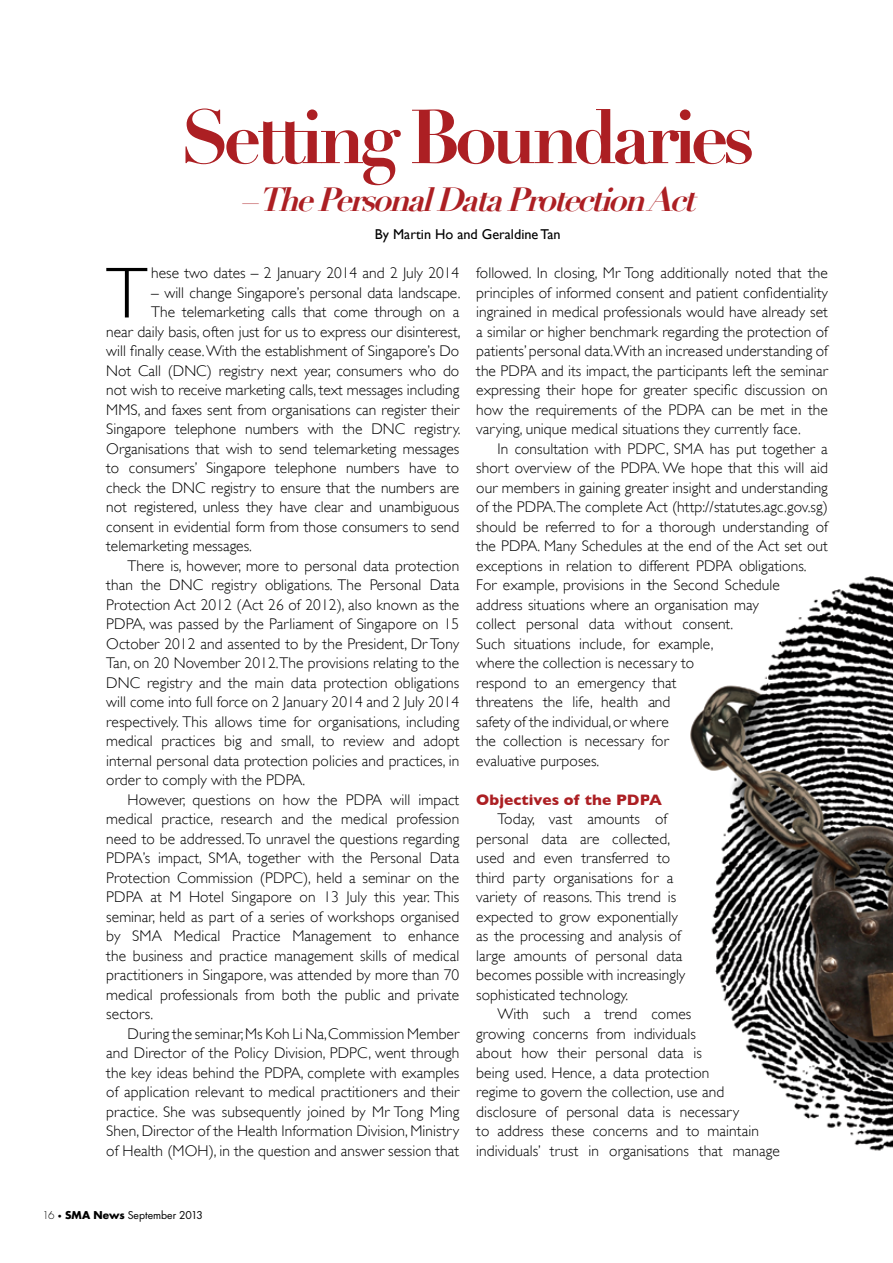
<style>
.page{position:relative;width:893px;height:1263px;background:#fff}
.page>*{position:absolute;margin:0;border:0;box-sizing:border-box;transform-origin:0 0}
.t1{font:75px "Didot LH Bold Os F";letter-spacing:-.075em;color:#ac1f23}
.t2{font:300 72.6px "Gill Sans";color:#000}
.t3{font:italic 33px "Didot LH Bold Os F";color:#ac1f23}
.t4{font:300 15.45px/19.5px "Gill Sans";letter-spacing:.005em;color:#000}
.t5{font:700 15.45px "Gill Sans";letter-spacing:.005em;color:#ac1f23}
.t6{font:14.25px "Gill Sans";color:#000}
.t7{font:10.5px "Futura";color:#000}
.s1{font-weight:300}
.s2{font-weight:300;font-size:7.5px}
.s3{font-weight:700}
</style>
<div class="page">
<img style="left:690px;top:576px;width:203px;height:575px">
<h1 class="t1" style="left:181px;top:90px;width:575px">Setting Boundaries</h1>
<h3 class="t3" style="left:240px;top:179px;width:467px">–ThePersonalDataProtectionAct</h3>
<p class="t6" style="left:375px;top:226px;width:187px">By Martin Ho and Geraldine Tan</p>
<h2 class="t2" style="left:106px;top:252px;width:43px">T</h2>
<p class="t4" style="left:151px;top:264px;width:309px">hese two dates – 2 January 2014 and 2 July 2014</p>
<p class="t4" style="left:151px;top:283px;width:311px">– will change Singapore’s personal data landscape.</p>
<p class="t4" style="left:151px;top:303px;width:309px">The telemarketing calls that come through on a</p>
<p class="t4" style="left:106px;top:322px;width:356px">near daily basis, often just for us to express our disinterest,</p>
<p class="t4" style="left:106px;top:342px;width:354px">will finally cease. With the establishment of Singapore’s Do</p>
<p class="t4" style="left:106px;top:361px;width:354px">Not Call (DNC) registry next year, consumers who do</p>
<p class="t4" style="left:106px;top:381px;width:354px">not wish to receive marketing calls, text messages including</p>
<p class="t4" style="left:106px;top:400px;width:354px">MMS, and faxes sent from organisations can register their</p>
<p class="t4" style="left:106px;top:420px;width:356px">Singapore telephone numbers with the DNC registry.</p>
<p class="t4" style="left:106px;top:439px;width:354px">Organisations that wish to send telemarketing messages</p>
<p class="t4" style="left:106px;top:459px;width:354px">to consumers’ Singapore telephone numbers have to</p>
<p class="t4" style="left:106px;top:478px;width:354px">check the DNC registry to ensure that the numbers are</p>
<p class="t4" style="left:106px;top:497px;width:354px">not registered, unless they have clear and unambiguous</p>
<p class="t4" style="left:106px;top:517px;width:354px">consent in evidential form from those consumers to send</p>
<p class="t4" style="left:106px;top:536px;width:147px">telemarketing messages.</p>
<p class="t4" style="left:128px;top:556px;width:333px">There is, however, more to personal data protection</p>
<p class="t4" style="left:106px;top:575px;width:354px">than the DNC registry obligations. The Personal Data</p>
<p class="t4" style="left:106px;top:595px;width:354px">Protection Act 2012 (Act 26 of 2012), also known as the</p>
<p class="t4" style="left:106px;top:614px;width:354px">PDPA, was passed by the Parliament of Singapore on 15</p>
<p class="t4" style="left:106px;top:634px;width:354px">October 2012 and assented to by the President, Dr Tony</p>
<p class="t4" style="left:106px;top:653px;width:354px">Tan, on 20 November 2012. The provisions relating to the</p>
<p class="t4" style="left:106px;top:673px;width:354px">DNC registry and the main data protection obligations</p>
<p class="t4" style="left:106px;top:692px;width:354px">will come into full force on 2 January 2014 and 2 July 2014</p>
<p class="t4" style="left:106px;top:712px;width:354px">respectively. This allows time for organisations, including</p>
<p class="t4" style="left:106px;top:731px;width:354px">medical practices big and small, to review and adopt</p>
<p class="t4" style="left:106px;top:751px;width:354px">internal personal data protection policies and practices, in</p>
<p class="t4" style="left:106px;top:770px;width:201px">order to comply with the PDPA.</p>
<p class="t4" style="left:128px;top:790px;width:333px">However, questions on how the PDPA will impact</p>
<p class="t4" style="left:106px;top:809px;width:354px">medical practice, research and the medical profession</p>
<p class="t4" style="left:106px;top:829px;width:354px">need to be addressed. To unravel the questions regarding</p>
<p class="t4" style="left:106px;top:848px;width:354px">PDPA’s impact, SMA, together with the Personal Data</p>
<p class="t4" style="left:106px;top:868px;width:354px">Protection Commission (PDPC), held a seminar on the</p>
<p class="t4" style="left:106px;top:887px;width:354px">PDPA at M Hotel Singapore on 13 July this year. This</p>
<p class="t4" style="left:106px;top:907px;width:354px">seminar, held as part of a series of workshops organised</p>
<p class="t4" style="left:106px;top:926px;width:354px">by SMA Medical Practice Management to enhance</p>
<p class="t4" style="left:106px;top:946px;width:354px">the business and practice management skills of medical</p>
<p class="t4" style="left:106px;top:965px;width:354px">practitioners in Singapore, was attended by more than 70</p>
<p class="t4" style="left:106px;top:985px;width:354px">medical professionals from both the public and private</p>
<p class="t4" style="left:106px;top:1004px;width:48px">sectors.</p>
<p class="t4" style="left:128px;top:1024px;width:333px">During the seminar, Ms Koh Li Na, Commission Member</p>
<p class="t4" style="left:106px;top:1043px;width:354px">and Director of the Policy Division, PDPC, went through</p>
<p class="t4" style="left:106px;top:1063px;width:354px">the key ideas behind the PDPA, complete with examples</p>
<p class="t4" style="left:106px;top:1082px;width:354px">of application relevant to medical practitioners and their</p>
<p class="t4" style="left:106px;top:1102px;width:354px">practice. She was subsequently joined by Mr Tong Ming</p>
<p class="t4" style="left:106px;top:1121px;width:354px">Shen, Director of the Health Information Division, Ministry</p>
<p class="t4" style="left:106px;top:1141px;width:354px">of Health (MOH), in the question and answer session that</p>
<p class="t4" style="left:476px;top:263px;width:353px;text-align:justify">followed. In closing, Mr Tong additionally noted that the principles of informed consent and patient confidentiality ingrained in medical professionals would have already set a similar or higher benchmark regarding the protection of patients’ personal data.With an increased understanding of the PDPA and its impact, the participants left the seminar expressing their hope for greater specific discussion on how the requirements of the PDPA can be met in the varying, unique medical situations they currently face.</p>
<p class="t4" style="left:476px;top:439px;width:353px;text-indent:21px">In consultation with PDPC, SMA has put together a short overview of the PDPA. We hope that this will aid our members in gaining greater insight and understanding of the PDPA.The complete Act (http://statutes.agc.gov.sg) should be referred to for a thorough understanding of the PDPA. Many Schedules at the end of the Act set out exceptions in relation to different PDPA obligations.<br>For example, provisions in the Second Schedule address situations where an organisation may<br>collect personal data without consent.<br>Such situations include, for example,<br>where the collection is necessary to<br>respond to an emergency that<br>threatens the life, health and<br>safety of the individual, or where<br>the collection is necessary for<br>evaluative purposes.</p>
<p class="t5" style="left:476px;top:791px;width:187px">Objectives of the PDPA</p>
<p class="t4" style="left:476px;top:809px;width:211px;text-indent:21px">Today, vast amounts of personal data are collected, used and even transferred to third party organisations for a variety of reasons. This trend is expected to grow exponentially as the processing and analysis of large amounts of personal data becomes possible with increasingly sophisticated technology.</p>
<p class="t4" style="left:476px;top:1004px;width:305px;text-indent:21px">With such a trend comes<br>growing concerns from individuals<br>about how their personal data is<br>being used. Hence, a data protection<br>regime to govern the collection, use and disclosure of personal data is necessary<br>to address these concerns and to maintain individuals’ trust in organisations that manage</p>
<p class="t7" style="left:43px;top:1208px;width:162px"><span class="s1">16</span> <span class="s2">•</span> <span class="s3">SMA News</span> September 2013</p>
</div>
